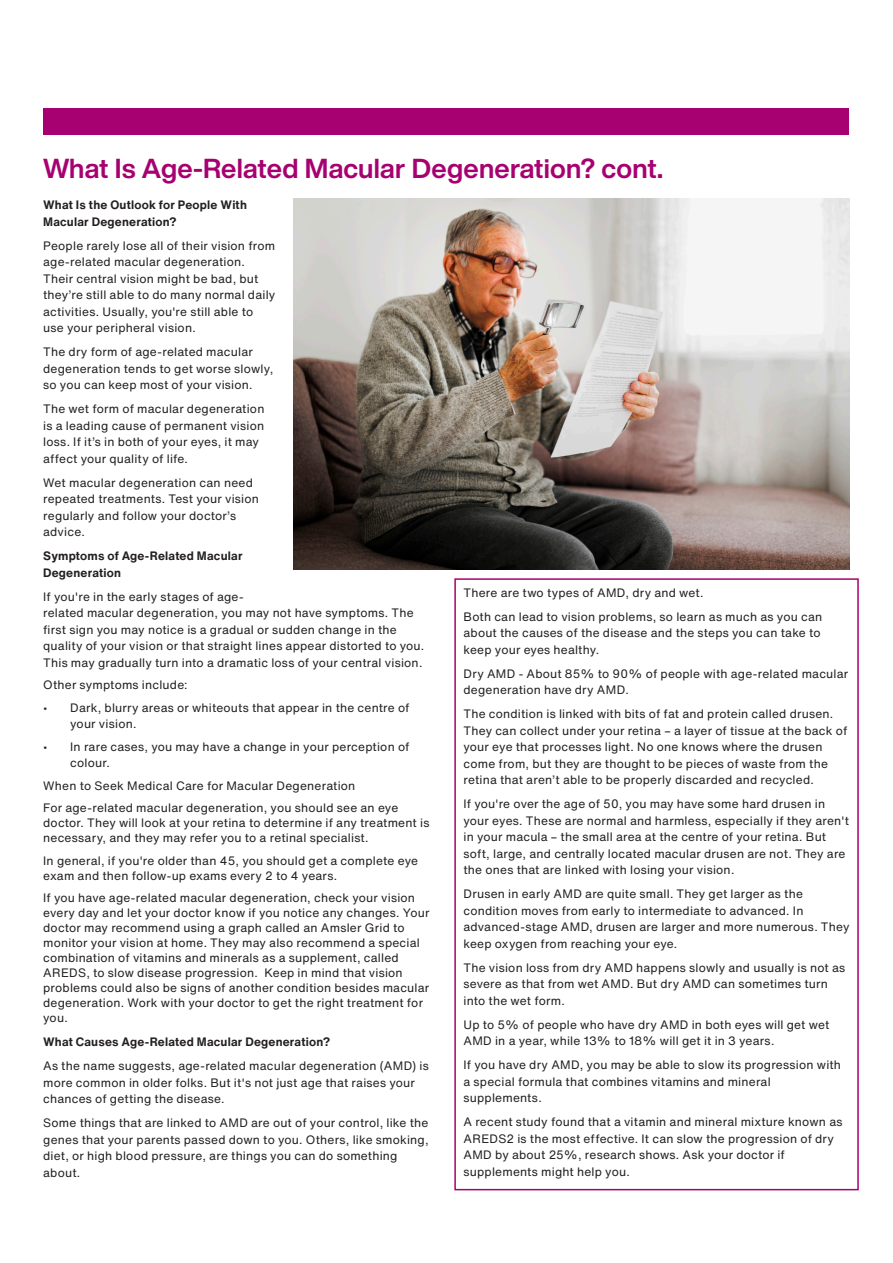
<style>
.page{position:relative;width:893px;height:1263px;background:#fff}
.page>*{position:absolute;margin:0;border:0;box-sizing:border-box;transform-origin:0 0}
.Issue___Date{font:700 27px "Helvetica Now Display";letter-spacing:.01em;color:#a70070}
.Body_Copy{font:12px/16.5px "Helvetica Now Text";letter-spacing:.015em;color:#231f20}
.Body_Copy-2{font:700 12px/16.5px "Helvetica Now Text";letter-spacing:.015em;color:#231f20}
</style>
<div class="page">
<div style="left:43px;top:108px;width:806px;height:26px;background:#a70070"></div>
<img style="left:293px;top:199px;width:557px;height:370px">
<div style="left:454px;top:578px;width:405px;height:612px;border:2px solid #a70070"></div>
<p class="Issue___Date" style="left:43px;top:150px;width:621px">What Is Age-Related Macular Degeneration? cont.</p>
<p class="Body_Copy-2" style="left:43px;top:197px;width:205px">What Is the Outlook for People With<br>Macular Degeneration?</p>
<p class="Body_Copy" style="left:43px;top:237px;width:234px">People rarely lose all of their vision from age-related macular degeneration.<br>Their central vision might be bad, but they’re still able to do many normal daily activities. Usually, you're still able to use your peripheral vision.</p>
<p class="Body_Copy" style="left:43px;top:344px;width:232px">The dry form of age-related macular degeneration tends to get worse slowly, so you can keep most of your vision.</p>
<p class="Body_Copy" style="left:43px;top:401px;width:223px">The wet form of macular degeneration is a leading cause of permanent vision loss. If it’s in both of your eyes, it may affect your quality of life.</p>
<p class="Body_Copy" style="left:43px;top:474px;width:217px">Wet macular degeneration can need repeated treatments. Test your vision regularly and follow your doctor’s advice.</p>
<p class="Body_Copy-2" style="left:43px;top:548px;width:201px">Symptoms of Age-Related Macular<br>Degeneration</p>
<p class="Body_Copy" style="left:43px;top:588px;width:383px">If you're in the early stages of age-<br>related macular degeneration, you may not have symptoms. The first sign you may notice is a gradual or sudden change in the quality of your vision or that straight lines appear distorted to you.<br>This may gradually turn into a dramatic loss of your central vision.</p>
<p class="Body_Copy" style="left:43px;top:677px;width:146px">Other symptoms include:</p>
<p class="Body_Copy" style="left:70px;top:699px;width:341px;text-indent:-27px">• Dark, blurry areas or whiteouts that appear in the centre of your vision.</p>
<p class="Body_Copy" style="left:70px;top:738px;width:341px;text-indent:-27px">• In rare cases, you may have a change in your perception of colour.</p>
<p class="Body_Copy" style="left:43px;top:777px;width:314px">When to Seek Medical Care for Macular Degeneration</p>
<p class="Body_Copy" style="left:43px;top:800px;width:388px;line-height:15px">For age-related macular degeneration, you should see an eye doctor. They will look at your retina to determine if any treatment is necessary, and they may refer you to a retinal specialist.</p>
<p class="Body_Copy" style="left:43px;top:853px;width:376px;line-height:15px">In general, if you're older than 45, you should get a complete eye exam and then follow-up exams every 2 to 4 years.</p>
<p class="Body_Copy" style="left:43px;top:890px;width:388px;line-height:15px">If you have age-related macular degeneration, check your vision every day and let your doctor know if you notice any changes. Your doctor may recommend using a graph called an Amsler Grid to monitor your vision at home. They may also recommend a special combination of vitamins and minerals as a supplement, called AREDS, to slow disease progression. Keep in mind that vision problems could also be signs of another condition besides macular degeneration. Work with your doctor to get the right treatment for you.</p>
<p class="Body_Copy-2" style="left:43px;top:1034px;width:289px">What Causes Age-Related Macular Degeneration?</p>
<p class="Body_Copy" style="left:43px;top:1058px;width:387px">As the name suggests, age-related macular degeneration (AMD) is more common in older folks. But it's not just age that raises your chances of getting the disease.</p>
<p class="Body_Copy" style="left:43px;top:1115px;width:387px">Some things that are linked to AMD are out of your control, like the genes that your parents passed down to you. Others, like smoking, diet, or high blood pressure, are things you can do something about.</p>
<p class="Body_Copy" style="left:463px;top:584px;width:242px">There are two types of AMD, dry and wet.</p>
<p class="Body_Copy" style="left:463px;top:608px;width:360px">Both can lead to vision problems, so learn as much as you can about the causes of the disease and the steps you can take to keep your eyes healthy.</p>
<p class="Body_Copy" style="left:463px;top:665px;width:386px">Dry AMD - About 85% to 90% of people with age-related macular degeneration have dry AMD.</p>
<p class="Body_Copy" style="left:463px;top:706px;width:385px">The condition is linked with bits of fat and protein called drusen.<br>They can collect under your retina – a layer of tissue at the back of your eye that processes light. No one knows where the drusen come from, but they are thought to be pieces of waste from the retina that aren’t able to be properly discarded and recycled.</p>
<p class="Body_Copy" style="left:463px;top:796px;width:387px">If you're over the age of 50, you may have some hard drusen in your eyes. These are normal and harmless, especially if they aren't in your macula – the small area at the centre of your retina. But soft, large, and centrally located macular drusen are not. They are the ones that are linked with losing your vision.</p>
<p class="Body_Copy" style="left:463px;top:886px;width:388px">Drusen in early AMD are quite small. They get larger as the condition moves from early to intermediate to advanced. In advanced-stage AMD, drusen are larger and more numerous. They keep oxygen from reaching your eye.</p>
<p class="Body_Copy" style="left:463px;top:959px;width:383px">The vision loss from dry AMD happens slowly and usually is not as severe as that from wet AMD. But dry AMD can sometimes turn into the wet form.</p>
<p class="Body_Copy" style="left:463px;top:1016px;width:367px">Up to 5% of people who have dry AMD in both eyes will get wet<br>AMD in a year, while 13% to 18% will get it in 3 years.</p>
<p class="Body_Copy" style="left:463px;top:1057px;width:379px">If you have dry AMD, you may be able to slow its progression with a special formula that combines vitamins and mineral supplements.</p>
<p class="Body_Copy" style="left:463px;top:1114px;width:381px">A recent study found that a vitamin and mineral mixture known as AREDS2 is the most effective. It can slow the progression of dry AMD by about 25%, research shows. Ask your doctor if supplements might help you.</p>
</div>
